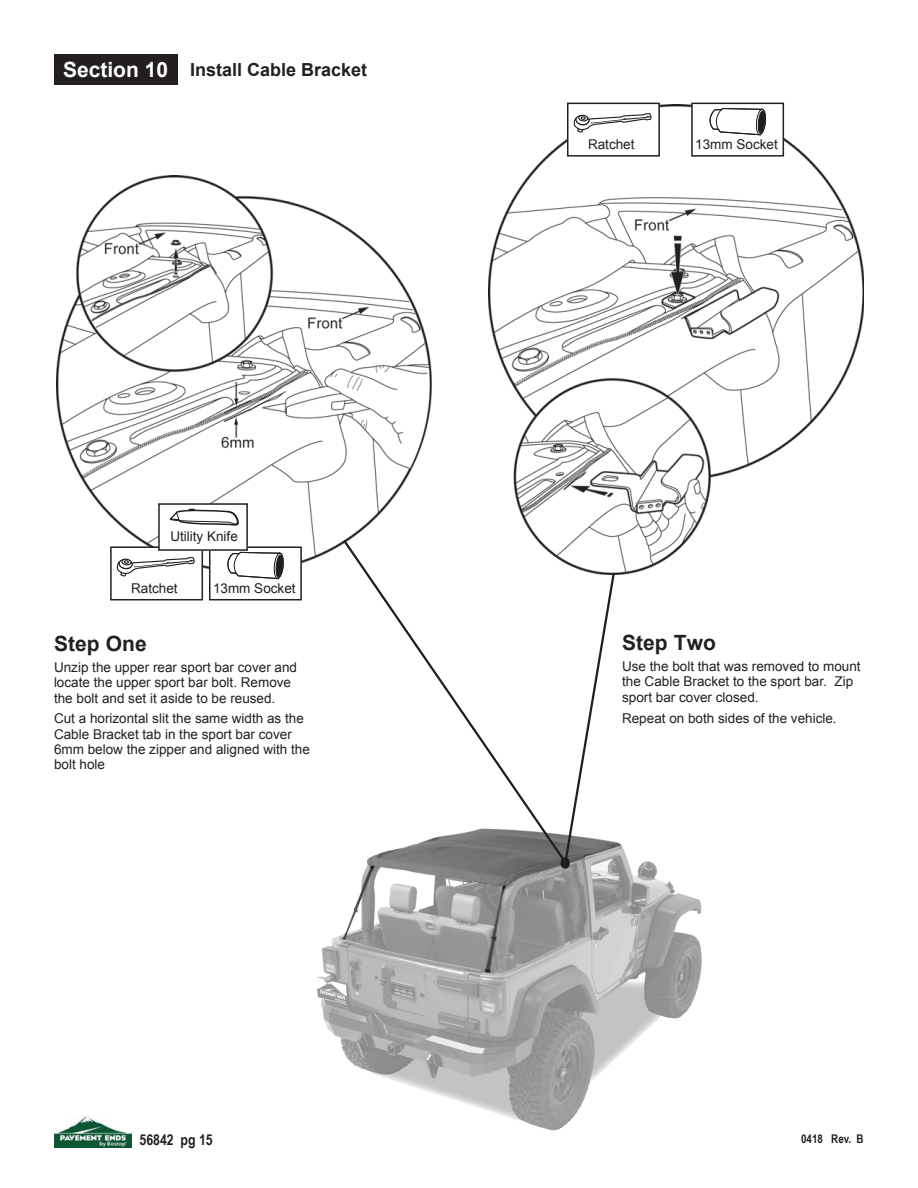
<style>
.page{position:relative;width:918px;height:1188px;background:#fff}
.page>*{position:absolute;margin:0;border:0;box-sizing:border-box;transform-origin:0 0}
.t1{font:700 21px "Arial";color:#231f20}
.t2{font:700 21px "Arial";color:#fff}
.t3{font:700 18px "Arial";color:#231f20}
.t4{font:700 15px "Arial Narrow";color:#231f20}
.t5{font:13.5px/15.5px "Arial";color:#231f20}
.t6{font:700 12px "Arial Narrow";color:#231f20}
</style>
<div class="page">
<img style="left:54px;top:1116px;width:78px;height:32px">
<img style="left:317px;top:842px;width:385px;height:289px">
<img style="left:56px;top:176px;width:375px;height:394px">
<img style="left:489px;top:105px;width:375px;height:469px">
<div style="left:568px;top:103px;width:91px;height:53px;background:#fff"></div>
<div style="left:567px;top:103px;width:93px;height:54px;border:2px solid #231f20"></div>
<div style="left:111px;top:547px;width:91px;height:53px;background:#fff"></div>
<div style="left:110px;top:546px;width:93px;height:54px;border:2px solid #231f20"></div>
<div style="left:692px;top:103px;width:91px;height:53px;background:#fff"></div>
<div style="left:691px;top:103px;width:93px;height:54px;border:2px solid #231f20"></div>
<div style="left:210px;top:547px;width:91px;height:53px;background:#fff"></div>
<div style="left:209px;top:546px;width:93px;height:54px;border:2px solid #231f20"></div>
<svg style="left:573px;top:113px;width:79px;height:20px"></svg>
<svg style="left:117px;top:557px;width:78px;height:20px"></svg>
<svg style="left:709px;top:108px;width:57px;height:28px"></svg>
<svg style="left:227px;top:551px;width:57px;height:29px"></svg>
<svg style="left:341px;top:537px;width:227px;height:328px"></svg>
<svg style="left:560px;top:570px;width:56px;height:299px"></svg>
<div style="left:54px;top:54px;width:123px;height:30px;background:#231f20"></div>
<div style="left:159px;top:504px;width:88px;height:46px;background:#fff"></div>
<div style="left:158px;top:503px;width:90px;height:48px;border:2px solid #231f20"></div>
<svg style="left:169px;top:508px;width:70px;height:18px"></svg>
<h1 class="t2" style="left:63px;top:55px;width:107px">Section 10</h1>
<h2 class="t3" style="left:190px;top:57px;width:179px">Install Cable Bracket</h2>
<p class="t5" style="left:170px;top:528px;width:69px">Utility Knife</p>
<p class="t5" style="left:131px;top:581px;width:48px">Ratchet</p>
<p class="t5" style="left:213px;top:581px;width:84px">13mm Socket</p>
<h1 class="t1" style="left:54px;top:630px;width:94px">Step One</h1>
<p class="t5" style="left:54px;top:660px;width:245px">Unzip the upper rear sport bar cover and locate the upper sport bar bolt. Remove the bolt and set it aside to be reused.</p>
<p class="t5" style="left:54px;top:711px;width:257px">Cut a horizontal slit the same width as the<br>Cable Bracket tab in the sport bar cover<br>6mm below the zipper and aligned with the bolt hole</p>
<p class="t5" style="left:588px;top:137px;width:48px">Ratchet</p>
<p class="t5" style="left:695px;top:137px;width:84px">13mm Socket</p>
<h1 class="t1" style="left:622px;top:629px;width:95px">Step Two</h1>
<p class="t5" style="left:622px;top:659px;width:240px">Use the bolt that was removed to mount the Cable Bracket to the sport bar. Zip sport bar cover closed.</p>
<p class="t5" style="left:622px;top:710px;width:216px">Repeat on both sides of the vehicle.</p>
<p class="t4" style="left:140px;top:1128px;width:75px">56842 pg 15</p>
<p class="t6" style="left:801px;top:1129px;width:64px">0418 Rev. B</p>
</div>
